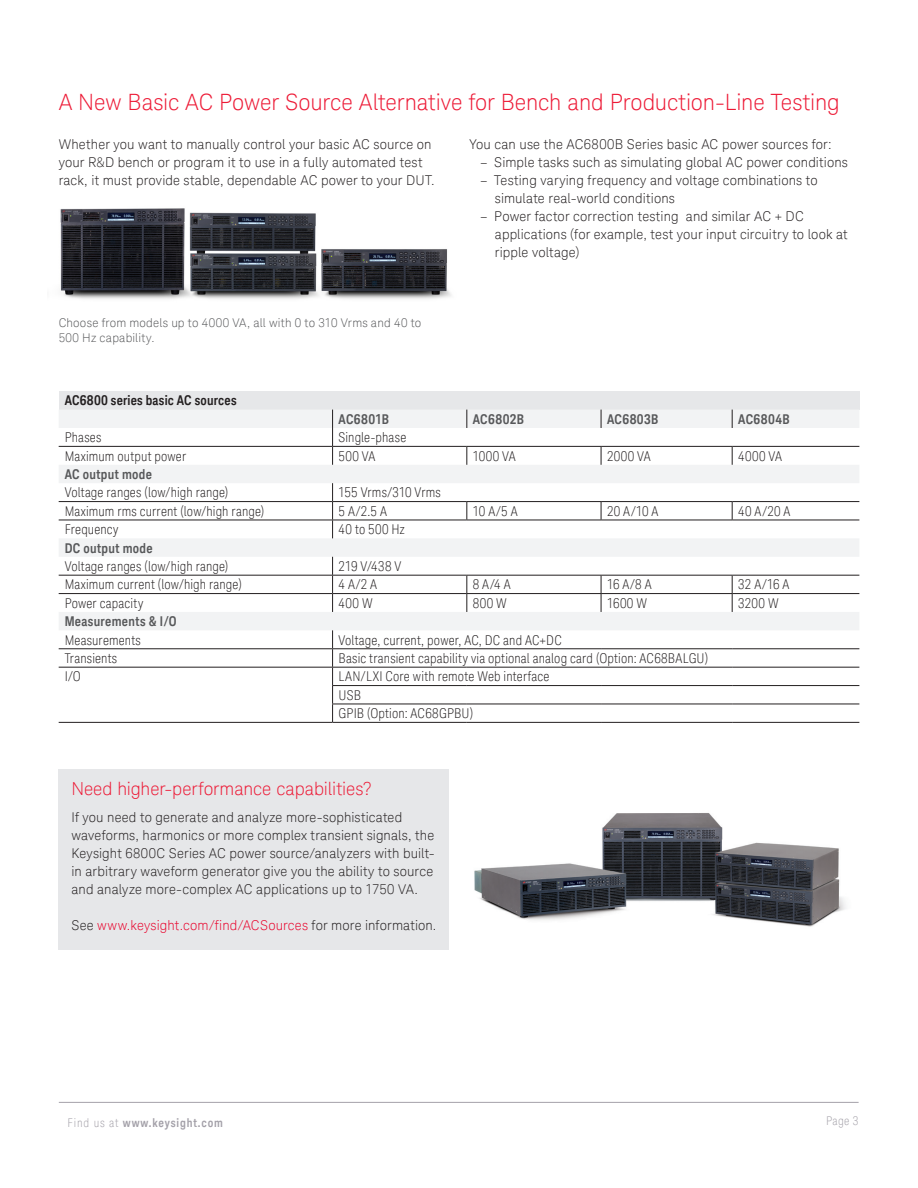
<style>
.page{position:relative;width:918px;height:1188px;background:#fff}
.page>*{position:absolute;margin:0;border:0;box-sizing:border-box;transform-origin:0 0}
.t1{font:300 22.5px "Keysight Sans";letter-spacing:-.005em;color:#ed1a36}
.t2{font:300 18px "Keysight Sans";color:#ed1a36}
.t3{font:300 13.5px/18px "Keysight Sans";letter-spacing:.01em;color:#231f20}
.t4{font:300 condensed 13.5px/18.5px "Keysight Sans";letter-spacing:.01em;color:#231f20}
.t5{font:700 13.5px "Keysight Sans Condensed";letter-spacing:.025em;color:#57585a}
.t6{font:300 13.5px "Keysight Sans";letter-spacing:.01em;color:#e90029}
.t7{font:700 13.5px "Keysight Sans Condensed";letter-spacing:.015em;color:#231f20}
.t8{font:300 12px/15px "Keysight Sans";letter-spacing:.015em;color:#57585a}
.t9{font:700 12px "Keysight Sans Condensed";letter-spacing:.07em;color:#a4a1a9}
.t10{font:300 condensed 12px "Keysight Sans";color:#a4a1a9}
.s1{color:#231f20}
.s2{font-family:"Keysight Sans";font-weight:300;font-stretch:condensed}
</style>
<div class="page">
<hr style="left:59px;top:1102px;width:800px;height:1px;background:#a4a1a9">
<img style="left:60px;top:208px;width:391px;height:91px">
<img style="left:474px;top:813px;width:372px;height:114px">
<div style="left:59px;top:391px;width:800px;height:19px;background:#e6e7e9"></div>
<svg style="left:59px;top:410px;width:800px;height:220px"></svg>
<hr style="left:59px;top:446px;width:274px;height:1px;background:#231f20">
<hr style="left:59px;top:501px;width:274px;height:1px;background:#231f20">
<hr style="left:732px;top:520px;width:127px;height:1px;background:#231f20">
<hr style="left:732px;top:575px;width:127px;height:1px;background:#231f20">
<hr style="left:59px;top:593px;width:274px;height:1px;background:#231f20">
<hr style="left:732px;top:593px;width:127px;height:1px;background:#231f20">
<hr style="left:59px;top:648px;width:274px;height:1px;background:#231f20">
<hr style="left:59px;top:667px;width:274px;height:1px;background:#231f20">
<hr style="left:59px;top:722px;width:274px;height:1px;background:#231f20">
<svg style="left:466px;top:502px;width:1px;height:18px"></svg>
<svg style="left:601px;top:502px;width:1px;height:18px"></svg>
<svg style="left:732px;top:502px;width:1px;height:18px"></svg>
<hr style="left:333px;top:520px;width:134px;height:1px;background:#231f20">
<hr style="left:467px;top:520px;width:134px;height:1px;background:#231f20">
<hr style="left:601px;top:520px;width:131px;height:1px;background:#231f20">
<hr style="left:333px;top:501px;width:134px;height:1px;background:#231f20">
<hr style="left:467px;top:501px;width:134px;height:1px;background:#231f20">
<hr style="left:601px;top:501px;width:131px;height:1px;background:#231f20">
<hr style="left:732px;top:501px;width:127px;height:1px;background:#231f20">
<svg style="left:466px;top:410px;width:1px;height:18px"></svg>
<svg style="left:601px;top:410px;width:1px;height:18px"></svg>
<svg style="left:732px;top:410px;width:1px;height:18px"></svg>
<svg style="left:466px;top:447px;width:1px;height:18px"></svg>
<svg style="left:601px;top:447px;width:1px;height:18px"></svg>
<svg style="left:732px;top:447px;width:1px;height:18px"></svg>
<svg style="left:332px;top:410px;width:1px;height:55px"></svg>
<hr style="left:333px;top:446px;width:134px;height:1px;background:#231f20">
<hr style="left:467px;top:446px;width:134px;height:1px;background:#231f20">
<hr style="left:601px;top:446px;width:131px;height:1px;background:#231f20">
<hr style="left:732px;top:446px;width:127px;height:1px;background:#231f20">
<hr style="left:333px;top:648px;width:134px;height:1px;background:#231f20">
<hr style="left:467px;top:648px;width:134px;height:1px;background:#231f20">
<hr style="left:601px;top:648px;width:131px;height:1px;background:#231f20">
<hr style="left:732px;top:648px;width:127px;height:1px;background:#231f20">
<hr style="left:333px;top:667px;width:134px;height:1px;background:#231f20">
<hr style="left:467px;top:667px;width:134px;height:1px;background:#231f20">
<hr style="left:601px;top:667px;width:131px;height:1px;background:#231f20">
<hr style="left:732px;top:667px;width:127px;height:1px;background:#231f20">
<hr style="left:332px;top:685px;width:135px;height:1px;background:#231f20">
<hr style="left:467px;top:685px;width:134px;height:1px;background:#231f20">
<hr style="left:601px;top:685px;width:131px;height:1px;background:#231f20">
<hr style="left:732px;top:685px;width:127px;height:1px;background:#231f20">
<hr style="left:332px;top:704px;width:135px;height:1px;background:#231f20">
<svg style="left:332px;top:630px;width:1px;height:92px"></svg>
<hr style="left:467px;top:704px;width:134px;height:1px;background:#231f20">
<hr style="left:601px;top:704px;width:131px;height:1px;background:#231f20">
<hr style="left:732px;top:704px;width:127px;height:1px;background:#231f20">
<hr style="left:333px;top:722px;width:134px;height:1px;background:#231f20">
<hr style="left:467px;top:722px;width:134px;height:1px;background:#231f20">
<hr style="left:601px;top:722px;width:131px;height:1px;background:#231f20">
<hr style="left:732px;top:722px;width:127px;height:1px;background:#231f20">
<hr style="left:333px;top:575px;width:134px;height:1px;background:#231f20">
<hr style="left:467px;top:575px;width:134px;height:1px;background:#231f20">
<hr style="left:601px;top:575px;width:131px;height:1px;background:#231f20">
<hr style="left:333px;top:593px;width:134px;height:1px;background:#231f20">
<hr style="left:467px;top:593px;width:134px;height:1px;background:#231f20">
<svg style="left:466px;top:576px;width:1px;height:36px"></svg>
<hr style="left:601px;top:593px;width:131px;height:1px;background:#231f20">
<svg style="left:601px;top:576px;width:1px;height:36px"></svg>
<svg style="left:732px;top:576px;width:1px;height:36px"></svg>
<svg style="left:332px;top:557px;width:1px;height:55px"></svg>
<hr style="left:59px;top:575px;width:274px;height:1px;background:#231f20">
<hr style="left:59px;top:520px;width:274px;height:1px;background:#231f20">
<svg style="left:332px;top:483px;width:1px;height:55px"></svg>
<div style="left:59px;top:769px;width:390px;height:181px;background:#e6e7e9"></div>
<h1 class="t1" style="left:59px;top:89px;width:783px">A New Basic AC Power Source Alternative for Bench and Production-Line Testing</h1>
<p class="t3" style="left:59px;top:135px;width:378px">Whether you want to manually control your basic AC source on your R&amp;D bench or program it to use in a fully automated test rack, it must provide stable, dependable AC power to your DUT.</p>
<p class="t3" style="left:469px;top:135px;width:364px">You can use the AC6800B Series basic AC power sources for:</p>
<p class="t3" style="left:480px;top:153px;width:369px">– Simple tasks such as simulating global AC power conditions</p>
<p class="t3" style="left:495px;top:171px;width:324px;text-indent:-15px">– Testing varying frequency and voltage combinations to simulate real-world conditions</p>
<p class="t3" style="left:495px;top:207px;width:354px;text-indent:-15px">– Power factor correction testing and similar AC + DC applications (for example, test your input circuitry to look at ripple voltage)</p>
<p class="t8" style="left:59px;top:315px;width:364px">Choose from models up to 4000 VA, all with 0 to 310 Vrms and 40 to<br>500 Hz capability.</p>
<p class="t7" style="left:65px;top:392px;width:173px">AC6800 series basic AC sources</p>
<p class="t5" style="left:339px;top:411px;width:52px">AC6801B</p>
<p class="t5" style="left:473px;top:411px;width:53px">AC6802B</p>
<p class="t5" style="left:607px;top:411px;width:53px">AC6803B</p>
<p class="t5" style="left:738px;top:411px;width:53px">AC6804B</p>
<p class="t4" style="left:65px;top:428px;width:38px">Phases</p>
<p class="t4" style="left:339px;top:428px;width:69px">Single-phase</p>
<p class="t4" style="left:65px;top:447px;width:123px">Maximum output power</p>
<p class="t4" style="left:339px;top:447px;width:38px">500 VA</p>
<p class="t4" style="left:473px;top:447px;width:44px">1000 VA</p>
<p class="t4" style="left:607px;top:447px;width:45px">2000 VA</p>
<p class="t4" style="left:738px;top:447px;width:45px">4000 VA</p>
<p class="t5" style="left:65px;top:466px;width:89px">AC output mode</p>
<p class="t4" style="left:65px;top:483px;width:165px">Voltage ranges (low/high range)</p>
<p class="t4" style="left:339px;top:483px;width:104px">155 Vrms/310 Vrms</p>
<p class="t4" style="left:65px;top:502px;width:201px">Maximum rms current (low/high range)</p>
<p class="t4" style="left:339px;top:502px;width:50px">5 A/2.5 A</p>
<p class="t4" style="left:473px;top:502px;width:46px">10 A/5 A</p>
<p class="t4" style="left:607px;top:502px;width:53px">20 A/10 A</p>
<p class="t4" style="left:738px;top:502px;width:54px">40 A/20 A</p>
<p class="t4" style="left:65px;top:520px;width:55px">Frequency</p>
<p class="t4" style="left:339px;top:520px;width:68px">40 to 500 Hz</p>
<p class="t5" style="left:65px;top:540px;width:90px">DC output mode</p>
<p class="t4" style="left:65px;top:557px;width:165px">Voltage ranges (low/high range)</p>
<p class="t4" style="left:339px;top:557px;width:64px">219 V/438 V</p>
<p class="t4" style="left:65px;top:575px;width:179px">Maximum current (low/high range)</p>
<p class="t4" style="left:339px;top:575px;width:40px">4 A/2 A</p>
<p class="t4" style="left:473px;top:575px;width:39px">8 A/4 A</p>
<p class="t4" style="left:607px;top:575px;width:46px">16 A/8 A</p>
<p class="t4" style="left:738px;top:575px;width:53px">32 A/16 A</p>
<p class="t4" style="left:65px;top:594px;width:80px">Power capacity</p>
<p class="t4" style="left:339px;top:594px;width:36px">400 W</p>
<p class="t4" style="left:473px;top:594px;width:36px">800 W</p>
<p class="t4" style="left:607px;top:594px;width:42px">1600 W</p>
<p class="t4" style="left:738px;top:594px;width:42px">3200 W</p>
<p class="t5" style="left:65px;top:613px;width:113px">Measurements &amp; I/O</p>
<p class="t4" style="left:65px;top:631px;width:78px">Measurements</p>
<p class="t4" style="left:339px;top:631px;width:225px">Voltage, current, power, AC, DC and AC+DC</p>
<p class="t4" style="left:65px;top:649px;width:54px">Transients</p>
<p class="t4" style="left:339px;top:649px;width:371px">Basic transient capability via optional analog card (Option: AC68BALGU)</p>
<p class="t4" style="left:65px;top:667px;width:18px">I/O</p>
<p class="t4" style="left:339px;top:667px;width:213px">LAN/LXI Core with remote Web interface<br>USB<br>GPIB (Option: AC68GPBU)</p>
<h2 class="t2" style="left:71px;top:778px;width:302px">Need higher-performance capabilities?</h2>
<p class="t3" style="left:71px;top:808px;width:365px">If you need to generate and analyze more-sophisticated waveforms, harmonics or more complex transient signals, the Keysight 6800C Series AC power source/analyzers with built&shy;in arbitrary waveform generator give you the ability to source and analyze more-complex AC applications up to 1750 VA.</p>
<p class="t6" style="left:71px;top:917px;width:367px"><span class="s1">See</span> www.keysight.com/find/ACSources <span class="s1">for more information.</span></p>
<p class="t9" style="left:68px;top:1115px;width:157px"><span class="s2">Find us at</span> www.keysight.com</p>
<p class="t10" style="left:826px;top:1113px;width:34px">Page 3</p>
</div>
